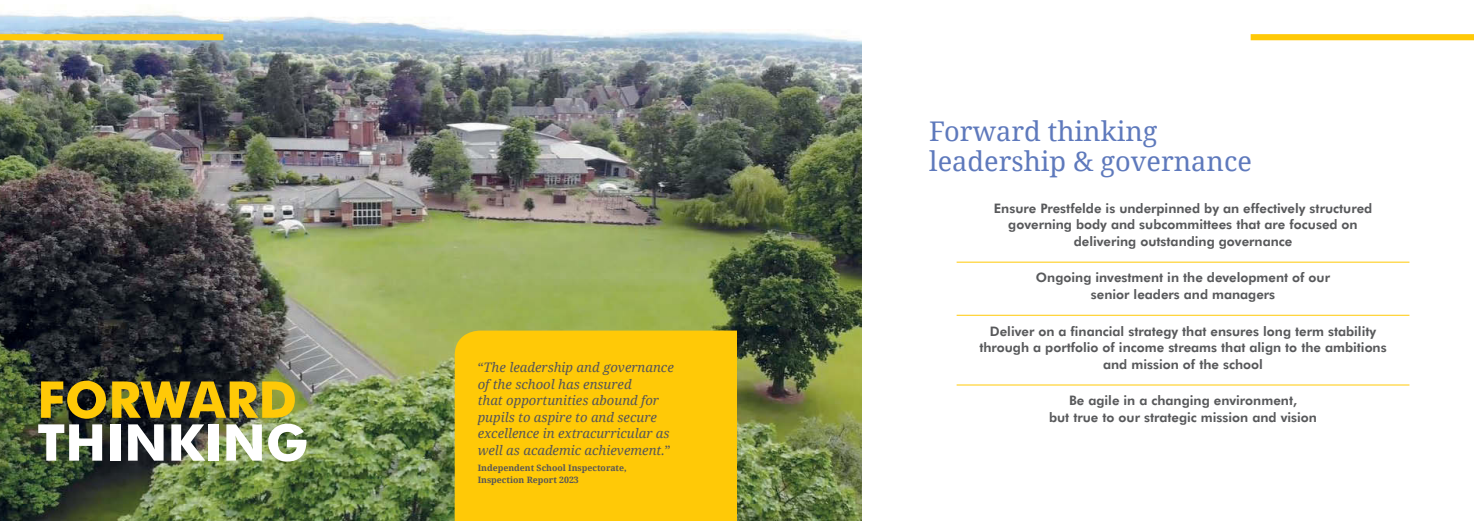
<style>
.page{position:relative;width:1474px;height:521px;background:#fff}
.page>*{position:absolute;margin:0;border:0;box-sizing:border-box;transform-origin:0 0}
.t1{font:700 50.75px "Futura BT";color:#fff}
.t2{font:700 50.75px "Futura BT";color:#ffc907}
.t3{font:27.12px/30.6px "Noto Serif";color:#5e79bc}
.t4{font:800 13.12px/16.6px "Futura BT";color:#58595b;text-align:center}
.t5{font:italic 13.12px/16.6px "Noto Serif";color:#575657}
.t6{font:700 8.75px/11.4px "Noto Serif";color:#575657}
.s1{font-style:normal}
</style>
<div class="page">
<img style="left:0;top:11px;width:861px;height:510px">
<div style="left:1250px;top:34px;width:223px;height:6px;background:#ffc907"></div>
<div style="left:0;top:34px;width:223px;height:6px;background:#ffc907"></div>
<hr style="left:956px;top:262px;width:453px;height:1px;background:#ffc907">
<hr style="left:956px;top:315px;width:453px;height:1px;background:#ffc907">
<hr style="left:956px;top:384px;width:453px;height:1px;background:#ffc907">
<div style="left:455px;top:331px;width:282px;height:190px;background:#ffc907"></div>
<h1 class="t2" style="left:37px;top:369px;width:255px">FORWARD</h1>
<h1 class="t1" style="left:37px;top:412px;width:273px">THINKING</h1>
<p class="t5" style="left:477px;top:358px;width:198px"><span class="s1">“</span>The leadership and governance of the school has ensured<br>that opportunities abound for pupils to aspire to and secure excellence in extracurricular as well as academic achievement.<span class="s1">”</span></p>
<p class="t6" style="left:477px;top:462px;width:150px">Independent School Inspectorate,<br>Inspection Report 2023</p>
<h2 class="t3" style="left:929px;top:114px;width:324px">Forward thinking leadership &amp; governance</h2>
<p class="t4" style="left:993px;top:200px;width:380px">Ensure Prestfelde is underpinned by an effectively structured governing body and subcommittees that are focused on delivering outstanding governance</p>
<p class="t4" style="left:1035px;top:269px;width:296px">Ongoing investment in the development of our senior leaders and managers</p>
<p class="t4" style="left:979px;top:322px;width:409px">Deliver on a financial strategy that ensures long term stability through a portfolio of income streams that align to the ambitions and mission of the school</p>
<p class="t4" style="left:1049px;top:392px;width:269px">Be agile in a changing environment,<br>but true to our strategic mission and vision</p>
</div>
